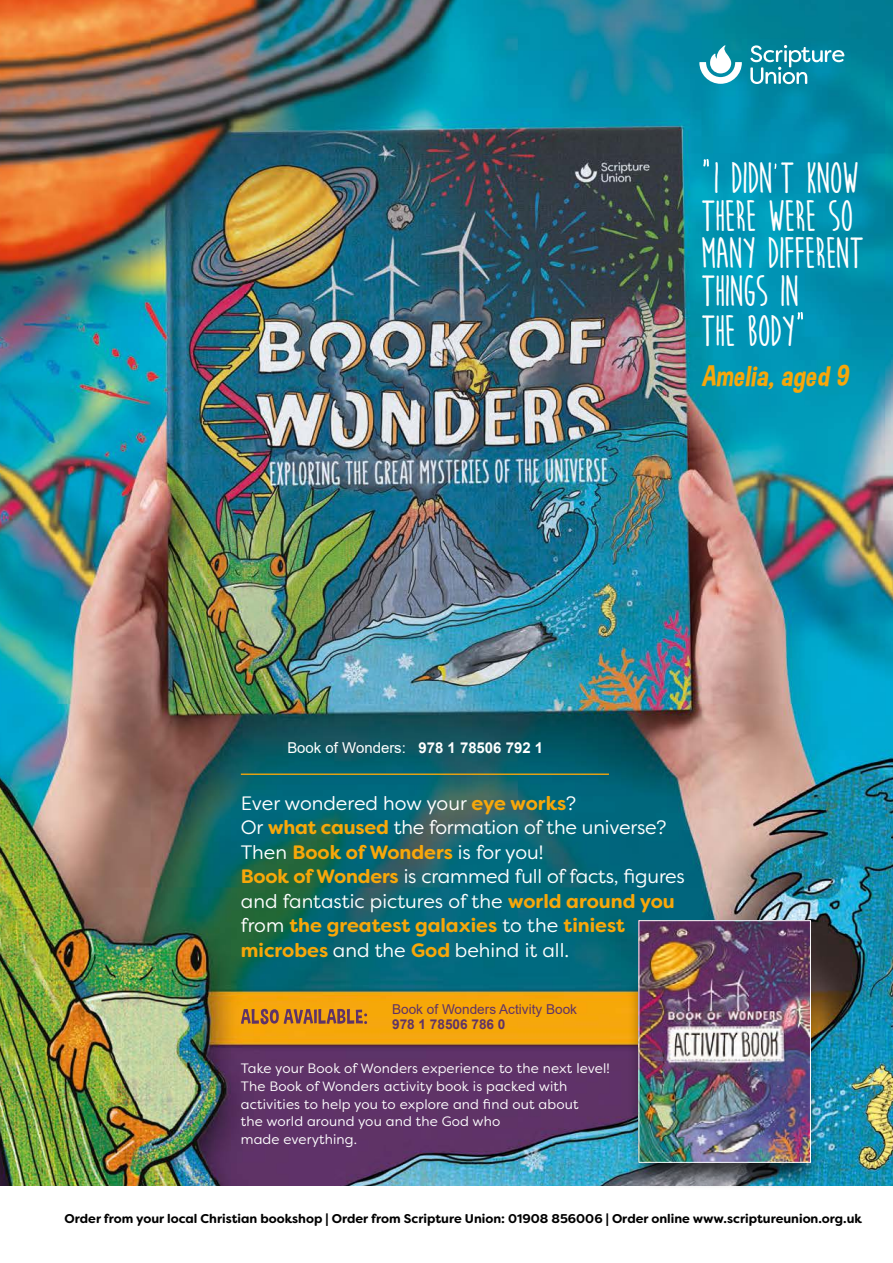
<style>
.page{position:relative;width:893px;height:1263px;background:#fff}
.page>*{position:absolute;margin:0;border:0;box-sizing:border-box;transform-origin:0 0}
.t1{font:135.9px "Simpleton";color:#fff}
.t2{font:102px "Simpleton";color:#fff}
.t3{font:44.25px/38.5px "Simpleton";letter-spacing:.03em;color:#fff}
.t4{font:italic 28.95px "Dimbo";letter-spacing:.03em;color:#f7a70a}
.t5{font:19.35px/24.5px "Filson Soft";letter-spacing:-.01em;color:#fff}
.t6{font:15px "Arial";color:#fff}
.t7{font:13.65px/17.7px "Filson Soft";letter-spacing:.01em;color:#fff}
.t8{font:13.65px "Arial";color:#5f3367}
.t9{font:700 13.65px "Arial";color:#5f3367}
.t10{font:700 12.75px "Filson Soft";color:#000}
.s1{font-weight:700}
.s2{font-weight:700;color:#f7a70a}
</style>
<div class="page">
<img style="left:0;top:0;width:893px;height:1185px">
<svg style="left:241px;top:1009px;width:126px;height:15px;background:#ae7036"></svg>
<div style="left:627px;top:965px;width:195px;height:226px;background:#000;opacity:.75"></div>
<img style="left:640px;top:922px;width:169px;height:239px">
<div style="left:638px;top:920px;width:173px;height:243px;border:1px solid #fff"></div>
<hr style="left:241px;top:773px;width:368px;height:2px;background:#f7a70a">
<svg style="left:750px;top:45px;width:94px;height:39px;background:#3ca1b5"></svg>
<svg style="left:699px;top:45px;width:43px;height:39px"></svg>
<h1 class="t1" style="left:702px;top:118px;width:10px">“</h1>
<h3 class="t3" style="left:715px;top:159px;width:145px">I DIDN T KNOW</h3>
<h2 class="t2" style="left:773px;top:133px;width:6px">’</h2>
<h3 class="t3" style="left:702px;top:196px;width:163px">THERE WERE SO<br>MANY DIFFERENT<br>THINGS IN<br>THE BODY</h3>
<h1 class="t1" style="left:796px;top:271px;width:10px">“</h1>
<h3 class="t4" style="left:702px;top:359px;width:148px">Amelia, aged 9</h3>
<p class="t6" style="left:287px;top:737px;width:257px">Book of Wonders: <span class="s1">978 1 78506 792 1</span></p>
<p class="t5" style="left:241px;top:791px;width:446px">Ever wondered how your <span class="s2">eye works</span>?<br>Or <span class="s2">what caused</span> the formation of the universe?<br>Then <span class="s2">Book of Wonders</span> is for you!<br><span class="s2">Book of Wonders</span> is crammed full of facts, figures and fantastic pictures of the <span class="s2">world around you </span>from <span class="s2">the greatest galaxies</span> to the <span class="s2">tiniest microbes</span> and the <span class="s2">God</span> behind it all.</p>
<p class="t8" style="left:392px;top:1000px;width:186px">Book of Wonders Activity Book</p>
<p class="t9" style="left:392px;top:1014px;width:115px">978 1 78506 786 0</p>
<p class="t7" style="left:241px;top:1060px;width:370px">Take your Book of Wonders experience to the next level!<br>The Book of Wonders activity book is packed with activities to help you to explore and find out about<br>the world around you and the God who<br>made everything.</p>
<p class="t10" style="left:65px;top:1210px;width:799px">Order from your local Christian bookshop | Order from Scripture Union: 01908 856006 | Order online www.scriptureunion.org.uk</p>
</div>
